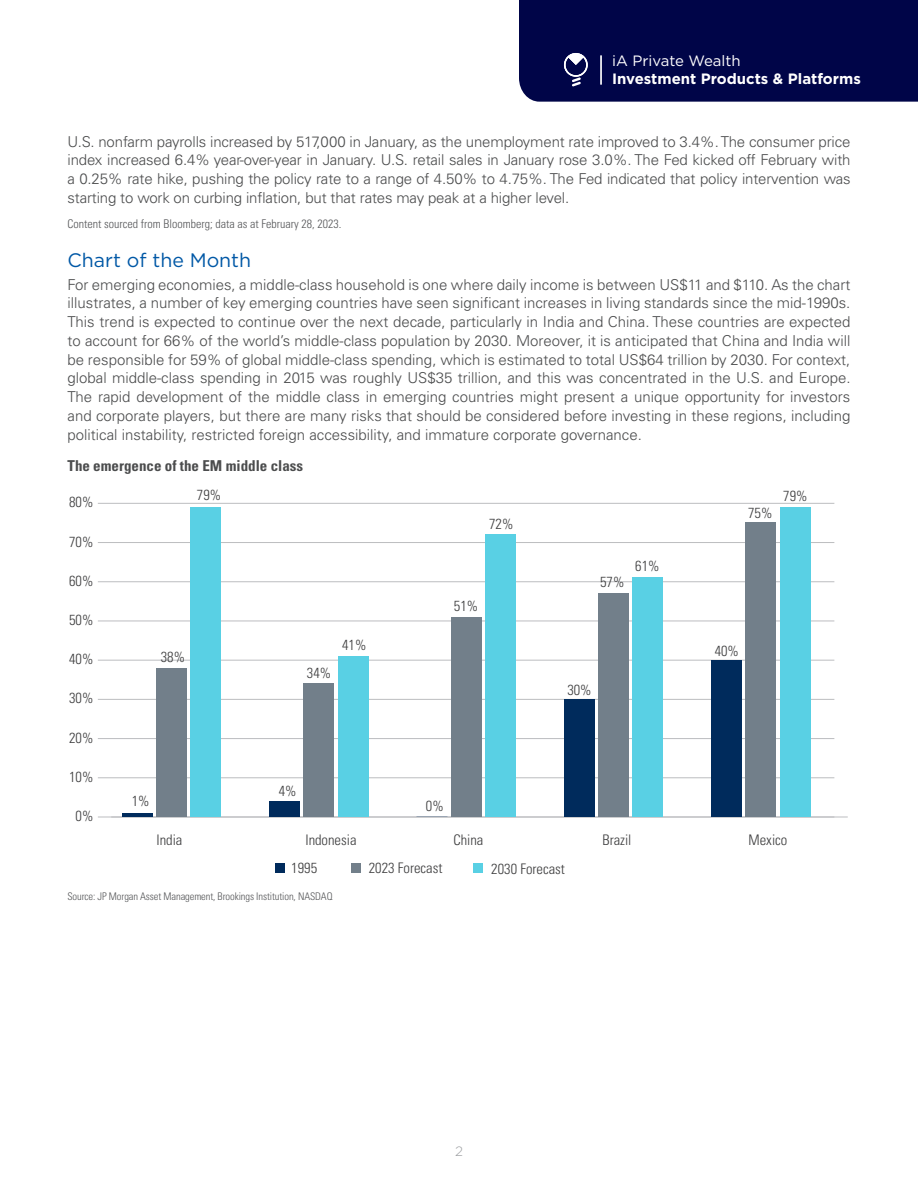
<style>
.page{position:relative;width:918px;height:1188px;background:#fff}
.page>*{position:absolute;margin:0;border:0;box-sizing:border-box;transform-origin:0 0}
.Blue_header{font:19.5px "Gotham";color:#0158a6}
.iA_Body_Copy{font:300 15px/18.8px "Univers LT Pro 45";letter-spacing:-.01em;color:#4b4c4d;text-align:justify}
.iA_Body_Copy-2{font:700 condensed 15px "Univers LT Pro";color:#4b4c4d}
.t1{font:700 15px "Gotham";color:#fff}
.t2{font:15px "Gotham";color:#fff}
.t3{font:300 condensed 14.55px "Univers LT Pro";color:#3e3e3f}
.t4{font:300 13.5px "Gotham";color:#9b9da0}
.iA_Body_Copy-3{font:300 condensed 12px "Univers LT Pro";color:#57585a}
.t5{font:300 condensed 10.5px "Univers LT Pro";letter-spacing:-.01em;color:#57585a}
</style>
<div class="page">
<div style="left:519px;top:0;width:399px;height:102px;background:#000548"></div>
<hr style="left:98px;top:817px;width:736px;height:1px;background:#bcbdc0">
<hr style="left:111px;top:817px;width:737px;height:1px;background:#bcbdc0">
<hr style="left:98px;top:778px;width:736px;height:1px;background:#bcbdc0">
<hr style="left:98px;top:738px;width:736px;height:1px;background:#bcbdc0">
<hr style="left:98px;top:699px;width:736px;height:1px;background:#bcbdc0">
<hr style="left:98px;top:660px;width:736px;height:1px;background:#bcbdc0">
<hr style="left:98px;top:621px;width:736px;height:1px;background:#bcbdc0">
<hr style="left:98px;top:581px;width:736px;height:1px;background:#bcbdc0">
<hr style="left:98px;top:542px;width:736px;height:1px;background:#bcbdc0">
<hr style="left:98px;top:503px;width:736px;height:1px;background:#bcbdc0">
<div style="left:190px;top:507px;width:31px;height:310px;background:#59d0e4"></div>
<div style="left:338px;top:656px;width:31px;height:161px;background:#59d0e4"></div>
<div style="left:485px;top:535px;width:31px;height:282px;background:#59d0e4"></div>
<div style="left:632px;top:578px;width:31px;height:239px;background:#59d0e4"></div>
<div style="left:780px;top:507px;width:31px;height:310px;background:#59d0e4"></div>
<div style="left:156px;top:668px;width:31px;height:149px;background:#727f8a"></div>
<div style="left:303px;top:684px;width:31px;height:133px;background:#727f8a"></div>
<div style="left:451px;top:617px;width:31px;height:200px;background:#727f8a"></div>
<div style="left:598px;top:594px;width:31px;height:223px;background:#727f8a"></div>
<div style="left:745px;top:523px;width:31px;height:294px;background:#727f8a"></div>
<hr style="left:122px;top:813px;width:31px;height:4px;background:#002b5c">
<div style="left:269px;top:801px;width:31px;height:16px;background:#002b5c"></div>
<div style="left:564px;top:699px;width:31px;height:118px;background:#002b5c"></div>
<div style="left:711px;top:660px;width:31px;height:157px;background:#002b5c"></div>
<div style="left:275px;top:863px;width:10px;height:10px;background:#002b5c"></div>
<div style="left:351px;top:863px;width:9px;height:10px;background:#727f8a"></div>
<div style="left:473px;top:863px;width:9px;height:10px;background:#59d0e4"></div>
<p class="t2" style="left:612px;top:51px;width:130px">iA Private Wealth</p>
<p class="t1" style="left:612px;top:69px;width:250px">Investment Products &amp; Platforms</p>
<p class="iA_Body_Copy" style="left:68px;top:131px;width:785px">U.S. nonfarm payrolls increased by 517,000 in January, as the unemployment rate improved to 3.4%. The consumer price index increased 6.4% year-over-year in January. U.S. retail sales in January rose 3.0%. The Fed kicked off February with a 0.25% rate hike, pushing the policy rate to a range of 4.50% to 4.75%. The Fed indicated that policy intervention was starting to work on curbing inflation, but that rates may peak at a higher level.</p>
<p class="iA_Body_Copy-3" style="left:68px;top:216px;width:275px">Content sourced from Bloomberg; data as at February 28, 2023.</p>
<p class="Blue_header" style="left:68px;top:248px;width:185px">Chart of the Month</p>
<p class="iA_Body_Copy" style="left:68px;top:275px;width:785px">For emerging economies, a middle-class household is one where daily income is between US$11 and $110. As the chart illustrates, a number of key emerging countries have seen significant increases in living standards since the mid-1990s.<br>This trend is expected to continue over the next decade, particularly in India and China. These countries are expected to account for 66% of the world’s middle-class population by 2030. Moreover, it is anticipated that China and India will be responsible for 59% of global middle-class spending, which is estimated to total US$64 trillion by 2030. For context, global middle-class spending in 2015 was roughly US$35 trillion, and this was concentrated in the U.S. and Europe.<br>The rapid development of the middle class in emerging countries might present a unique opportunity for investors and corporate players, but there are many risks that should be considered before investing in these regions, including political instability, restricted foreign accessibility, and immature corporate governance.</p>
<p class="iA_Body_Copy-2" style="left:68px;top:457px;width:237px">The emergence of the EM middle class</p>
<p class="t3" style="left:69px;top:492px;width:26px">80%</p>
<p class="t3" style="left:69px;top:531px;width:26px">70%</p>
<p class="t3" style="left:69px;top:571px;width:26px">60%</p>
<p class="t3" style="left:69px;top:610px;width:26px">50%</p>
<p class="t3" style="left:69px;top:649px;width:26px">40%</p>
<p class="t3" style="left:69px;top:688px;width:26px">30%</p>
<p class="t3" style="left:69px;top:728px;width:26px">20%</p>
<p class="t3" style="left:69px;top:767px;width:26px">10%</p>
<p class="t3" style="left:76px;top:806px;width:19px">0%</p>
<p class="t3" style="left:197px;top:485px;width:26px">79%</p>
<p class="t3" style="left:161px;top:647px;width:26px">38%</p>
<p class="t3" style="left:307px;top:663px;width:26px">34%</p>
<p class="t3" style="left:342px;top:635px;width:26px">41%</p>
<p class="t3" style="left:489px;top:514px;width:26px">72%</p>
<p class="t3" style="left:454px;top:596px;width:26px">51%</p>
<p class="t3" style="left:600px;top:572px;width:26px">57%</p>
<p class="t3" style="left:635px;top:556px;width:26px">61%</p>
<p class="t3" style="left:567px;top:680px;width:26px">30%</p>
<p class="t3" style="left:748px;top:503px;width:26px">75%</p>
<p class="t3" style="left:783px;top:486px;width:26px">79%</p>
<p class="t3" style="left:715px;top:641px;width:26px">40%</p>
<p class="t3" style="left:132px;top:791px;width:19px">1%</p>
<p class="t3" style="left:279px;top:781px;width:19px">4%</p>
<p class="t3" style="left:426px;top:796px;width:19px">0%</p>
<p class="t3" style="left:157px;top:830px;width:27px">India</p>
<p class="t3" style="left:305px;top:830px;width:53px">Indonesia</p>
<p class="t3" style="left:453px;top:830px;width:31px">China</p>
<p class="t3" style="left:602px;top:830px;width:31px">Brazil</p>
<p class="t3" style="left:748px;top:830px;width:40px">Mexico</p>
<p class="t3" style="left:291px;top:858px;width:27px">1995</p>
<p class="t3" style="left:369px;top:858px;width:75px">2023 Forecast</p>
<p class="t3" style="left:491px;top:859px;width:75px">2030 Forecast</p>
<p class="t5" style="left:68px;top:889px;width:267px">Source: JP Morgan Asset Management, Brookings Institution, NASDAQ</p>
<p class="t4" style="left:455px;top:1142px;width:9px">2</p>
</div>
